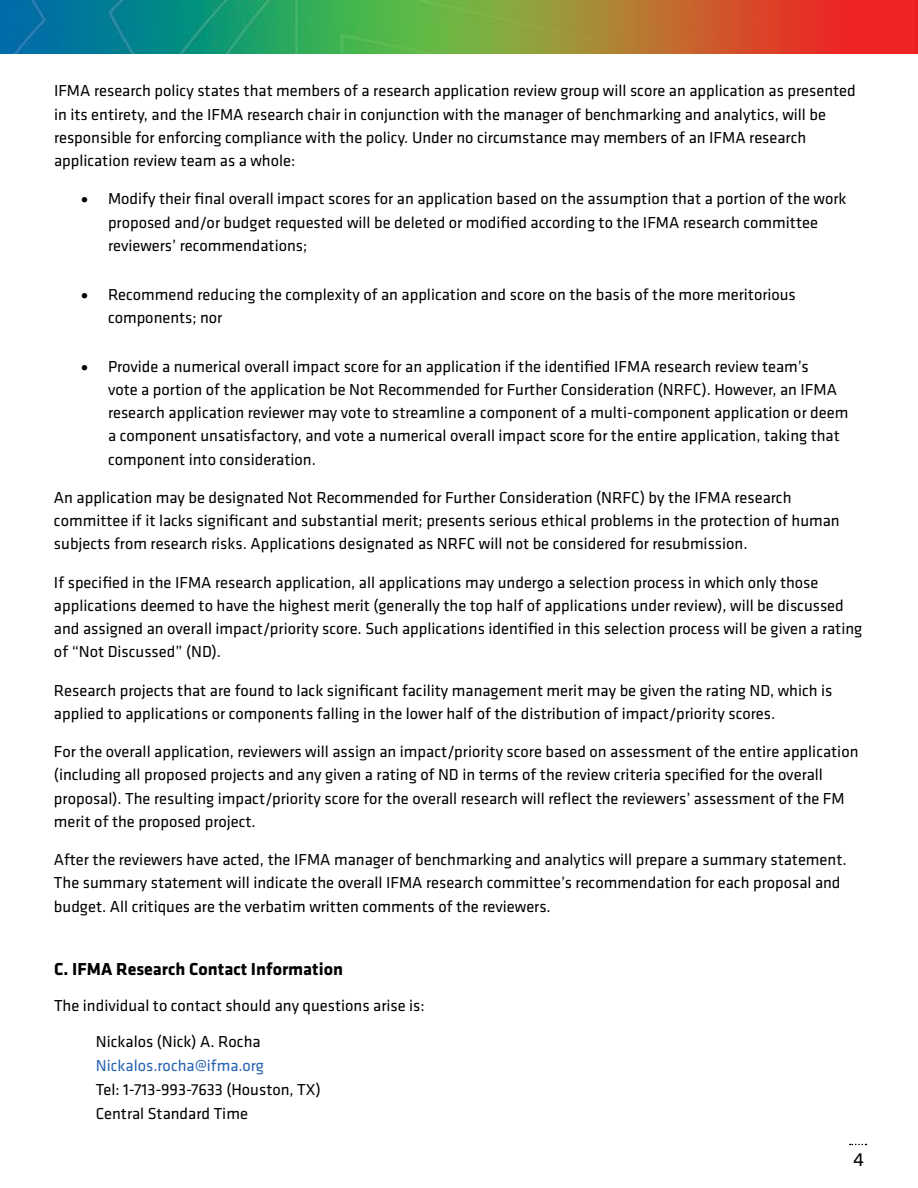
<style>
.page{position:relative;width:918px;height:1188px;background:#fff}
.page>*{position:absolute;margin:0;border:0;box-sizing:border-box;transform-origin:0 0}
.t1{font:19.5px "Klavika";color:#000}
.t2{font:700 18px "Klavika";color:#000}
.t3{font:16.5px/23.2px "Klavika";color:#000}
.t4{font:16.5px "Klavika";color:#2764b0}
</style>
<div class="page">
<svg style="left:850px;top:1144px;width:17px;height:1px"></svg>
<img style="left:0;top:0;width:918px;height:54px">
<p class="t3" style="left:54px;top:79px;width:803px">IFMA research policy states that members of a research application review group will score an application as presented in its entirety, and the IFMA research chair in conjunction with the manager of benchmarking and analytics, will be responsible for enforcing compliance with the policy. Under no circumstance may members of an IFMA research application review team as a whole:</p>
<p class="t3" style="left:108px;top:187px;width:740px;text-indent:-27px">• Modify their final overall impact scores for an application based on the assumption that a portion of the work proposed and/or budget requested will be deleted or modified according to the IFMA research committee reviewers’ recommendations;</p>
<p class="t3" style="left:108px;top:282px;width:689px;text-indent:-27px">• Recommend reducing the complexity of an application and score on the basis of the more meritorious components; nor</p>
<p class="t3" style="left:108px;top:354px;width:742px;text-indent:-27px">• Provide a numerical overall impact score for an application if the identified IFMA research review team’s<br>vote a portion of the application be Not Recommended for Further Consideration (NRFC). However, an IFMA research application reviewer may vote to streamline a component of a multi-component application or deem a component unsatisfactory, and vote a numerical overall impact score for the entire application, taking that component into consideration.</p>
<p class="t3" style="left:54px;top:485px;width:787px">An application may be designated Not Recommended for Further Consideration (NRFC) by the IFMA research committee if it lacks significant and substantial merit; presents serious ethical problems in the protection of human subjects from research risks. Applications designated as NRFC will not be considered for resubmission.</p>
<p class="t3" style="left:54px;top:570px;width:810px">If specified in the IFMA research application, all applications may undergo a selection process in which only those applications deemed to have the highest merit (generally the top half of applications under review), will be discussed and assigned an overall impact/priority score. Such applications identified in this selection process will be given a rating of “Not Discussed” (ND).</p>
<p class="t3" style="left:54px;top:678px;width:780px">Research projects that are found to lack significant facility management merit may be given the rating ND, which is applied to applications or components falling in the lower half of the distribution of impact/priority scores.</p>
<p class="t3" style="left:54px;top:739px;width:806px">For the overall application, reviewers will assign an impact/priority score based on assessment of the entire application (including all proposed projects and any given a rating of ND in terms of the review criteria specified for the overall proposal). The resulting impact/priority score for the overall research will reflect the reviewers’ assessment of the FM merit of the proposed project.</p>
<p class="t3" style="left:54px;top:847px;width:794px;line-height:23.7px">After the reviewers have acted, the IFMA manager of benchmarking and analytics will prepare a summary statement.<br>The summary statement will indicate the overall IFMA research committee’s recommendation for each proposal and budget. All critiques are the verbatim written comments of the reviewers.</p>
<p class="t2" style="left:54px;top:956px;width:291px">C. IFMA Research Contact Information</p>
<p class="t3" style="left:96px;top:987px;width:330px;line-height:36px;text-indent:-42px">The individual to contact should any questions arise is:<br>Nickalos (Nick) A. Rocha</p>
<p class="t4" style="left:96px;top:1055px;width:170px">Nickalos.rocha@ifma.org</p>
<p class="t3" style="left:96px;top:1077px;width:226px;line-height:24px">Tel: 1-713-993-7633 (Houston, TX)<br>Central Standard Time</p>
<p class="t1" style="left:854px;top:1147px;width:12px">4</p>
</div>
